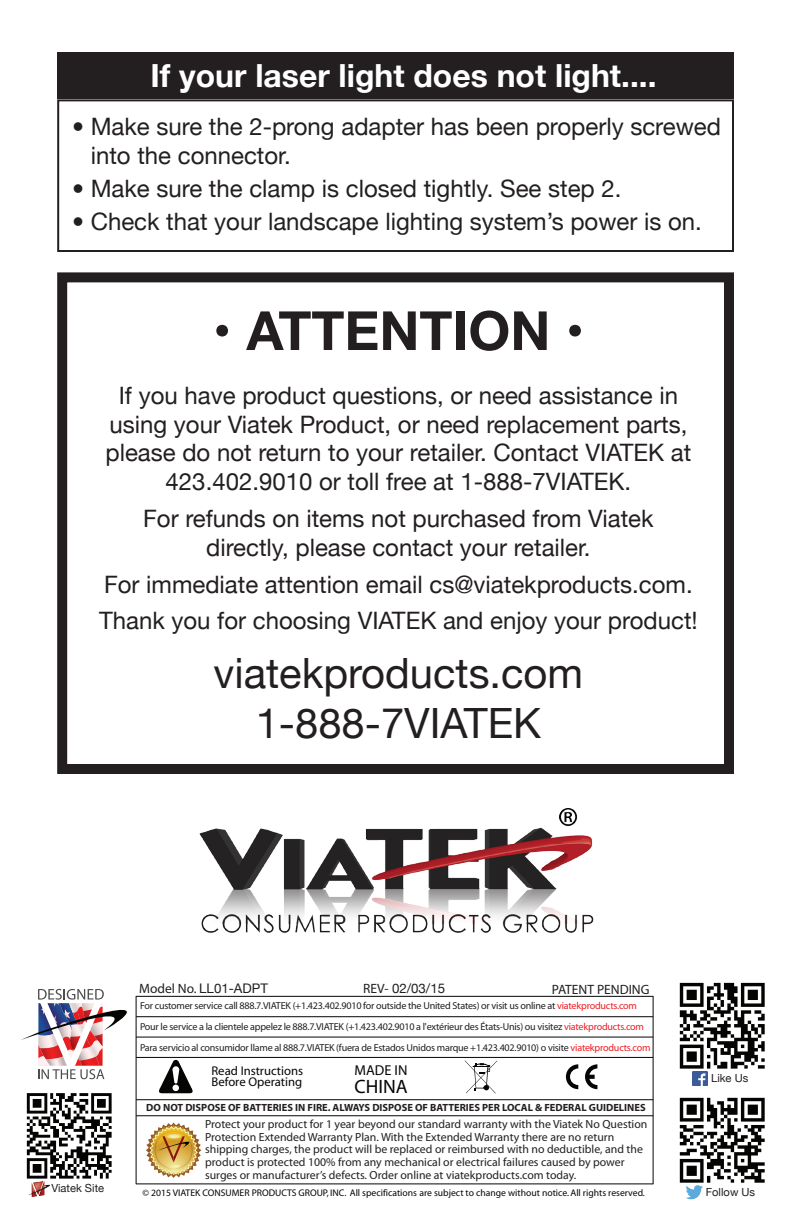
<style>
.page{position:relative;width:792px;height:1224px;background:#fff}
.page>*{position:absolute;margin:0;border:0;box-sizing:border-box;transform-origin:0 0}
.t1{font:700 54px "Helvetica Neue";color:#231f20}
.t2{font:41.8px/50px "Helvetica Neue";color:#231f20;text-align:center}
.t3{font:700 31.8px "Helvetica Neue";color:#fff}
.t4{font:24px/28.8px "Helvetica Neue";color:#231f20;text-align:center}
.t5{font:19.4px "Myriad";color:#050504}
.t6{font:14.4px "Myriad";color:#050504}
.t7{font:13.6px "Myriad Pro";color:#231f20}
.t8{font:13.2px "Helvetica Neue";color:#231f20}
.t9{font:12.8px/11.2px "Myriad";color:#050504}
.t10{font:11.8px/12.6px "Myriad Pro";color:#231f20}
.t11{font:11.2px "Helvetica Neue";color:#231f20}
.t12{font:700 10.4px "Myriad Pro";color:#231f20}
.t13{font:10.2px/21px "Myriad";letter-spacing:-.02em;color:#231f20}
.t14{font:9.6px "Myriad";color:#050504}
.s1{font-family:"Myriad Pro";font-size:13.6px}
.s2{color:#ee1d23}
</style>
<div class="page">
<hr style="left:136px;top:1037px;width:517px;height:1px;background:#050504">
<hr style="left:136px;top:1057px;width:517px;height:1px;background:#050504">
<hr style="left:136px;top:1099px;width:517px;height:1px;background:#050504">
<hr style="left:136px;top:1184px;width:517px;height:1px;background:#050504">
<hr style="left:136px;top:1016px;width:517px;height:1px;background:#050504">
<hr style="left:136px;top:996px;width:517px;height:1px;background:#050504">
<hr style="left:653px;top:996px;width:1px;height:188px;background:#050504">
<hr style="left:136px;top:996px;width:1px;height:188px;background:#050504">
<svg style="left:146px;top:1122px;width:56px;height:56px"></svg>
<hr style="left:136px;top:1115px;width:517px;height:1px;background:#050504">
<svg style="left:159px;top:1060px;width:34px;height:33px"></svg>
<svg style="left:465px;top:1060px;width:32px;height:33px"></svg>
<img style="left:26px;top:1093px;width:86px;height:86px">
<svg style="left:21px;top:989px;width:106px;height:90px"></svg>
<svg style="left:566px;top:1064px;width:12px;height:25px"></svg>
<svg style="left:585px;top:1064px;width:12px;height:25px"></svg>
<img style="left:679px;top:1097px;width:86px;height:86px">
<img style="left:679px;top:982px;width:86px;height:92px">
<svg style="left:686px;top:1185px;width:17px;height:14px"></svg>
<img style="left:693px;top:1071px;width:14px;height:15px">
<img style="left:28px;top:1181px;width:22px;height:15px">
<img style="left:199px;top:808px;width:395px;height:125px">
<div style="left:57px;top:99px;width:677px;height:153px;border:2px solid #231f20"></div>
<div style="left:57px;top:52px;width:677px;height:47px;background:#231f20"></div>
<div style="left:57px;top:272px;width:677px;height:502px;border:10px solid #231f20"></div>
<p class="t3" style="left:150px;top:51px;width:508px">If your laser light does not light....</p>
<p class="t4" style="left:91px;top:114px;width:632px;text-align:left">Make sure the 2-prong adapter has been properly screwed into the connector.</p>
<p class="t4" style="left:91px;top:175px;width:532px">Make sure the clamp is closed tightly. See step 2.</p>
<p class="t4" style="left:91px;top:208px;width:613px">Check that your landscape lighting system’s power is on.</p>
<p class="t1" style="left:213px;top:288px;width:373px">• ATTENTION •</p>
<p class="t4" style="left:105px;top:382px;width:587px">If you have product questions, or need assistance in using your Viatek Product, or need replacement parts, please do not return to your retailer. Contact VIATEK at 423.402.9010 or toll free at 1-888-7VIATEK.</p>
<p class="t4" style="left:143px;top:505px;width:512px">For refunds on items not purchased from Viatek directly, please contact your retailer.</p>
<p class="t4" style="left:104px;top:571px;width:590px">For immediate attention email cs@viatekproducts.com.</p>
<p class="t4" style="left:99px;top:608px;width:600px">Thank you for choosing VIATEK and enjoy your product!</p>
<p class="t2" style="left:214px;top:650px;width:371px">viatekproducts.com<br>1-888-7VIATEK</p>
<p class="t8" style="left:139px;top:979px;width:130px"><span class="s1">Model No.</span> LL01-ADPT</p>
<p class="t8" style="left:363px;top:979px;width:83px"><span class="s1">REV-</span> 02/03/15</p>
<p class="t7" style="left:552px;top:981px;width:99px">PATENT PENDING</p>
<p class="t11" style="left:51px;top:1180px;width:54px">Viatek Site</p>
<p class="t13" style="left:140px;top:996px;width:512px">For customer service call 888.7.VIATEK (+1.423.402.9010 for outside the United States) or visit us online at <span class="s2">viatekproducts.com<br></span>Pour le service a la clientele appelez le 888.7.VIATEK (+1.423.402.9010 a l'extérieur des États-Unis) ou visitez <span class="s2">viatekproducts.com<br></span>Para servicio al consumidor llame al 888.7.VIATEK (fuera de Estados Unidos marque +1.423.402.9010) o visite <span class="s2">viatekproducts.com</span></p>
<p class="t9" style="left:211px;top:1066px;width:93px">Read Instructions<br>Before Operating</p>
<p class="t6" style="left:355px;top:1063px;width:54px">MADE IN</p>
<p class="t5" style="left:355px;top:1076px;width:55px">CHINA</p>
<p class="t12" style="left:146px;top:1101px;width:501px">DO NOT DISPOSE OF BATTERIES IN FIRE. ALWAYS DISPOSE OF BATTERIES PER LOCAL &amp; FEDERAL GUIDELINES</p>
<p class="t10" style="left:205px;top:1118px;width:444px">Protect your product for 1 year beyond our standard warranty with the Viatek No Question Protection Extended Warranty Plan. With the Extended Warranty there are no return shipping charges, the product will be replaced or reimbursed with no deductible, and the product is protected 100% from any mechanical or electrical failures caused by power surges or manufacturer’s defects. Order online at viatekproducts.com today.</p>
<p class="t14" style="left:143px;top:1188px;width:504px">© 2015 VIATEK CONSUMER PRODUCTS GROUP, INC. All specifications are subject to change without notice.All rights reserved.</p>
<p class="t11" style="left:711px;top:1070px;width:39px">Like Us</p>
<p class="t11" style="left:706px;top:1183px;width:51px">Follow Us</p>
</div>
